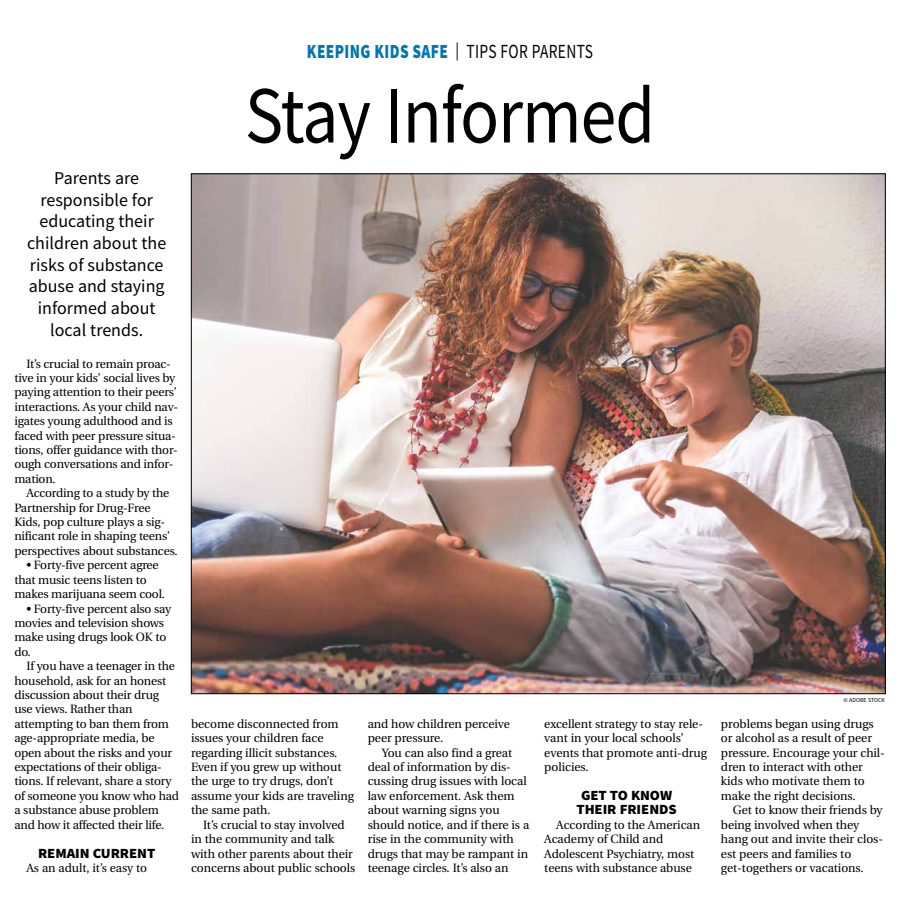
<style>
.page{position:relative;width:900px;height:908px;background:#fff}
.page>*{position:absolute;margin:0;border:0;box-sizing:border-box;transform-origin:0 0}
.t1{font:81px "Source Sans Pro";letter-spacing:-.015em;color:#000;scale:.89 1}
.t2{font:900 20px "Source Sans Pro";letter-spacing:.025em;color:#0077b1;scale:.77 1}
.t3{font:18px/21.6px "Source Sans Pro";color:#000;text-align:center}
.t4{font:900 14px/14.4px "Source Sans Pro";letter-spacing:-.005em;color:#000;text-align:center;scale:1.05 1}
.t5{font:12px/14.4px "Utopia";letter-spacing:-.005em;color:#000}
.t6{font:6px "Source Sans Pro";color:#000}
.s1{font-weight:400;font-size:18px;color:#000}
.s2{font-weight:400;color:#000}
</style>
<div class="page">
<img style="left:193px;top:175px;width:691px;height:516px">
<h3 class="t3" style="left:27px;top:167px;width:141px">Parents are responsible for educating their children about the risks of substance abuse and staying informed about local trends.</h3>
<p class="t5" style="left:14px;top:356px;width:165px;text-indent:12px">It’s crucial to remain proac&shy;tive in your kids’ social lives by paying attention to their peers’ interactions. As your child nav&shy;igates young adulthood and is faced with peer pressure situa&shy;tions, offer guidance with thor&shy;ough conversations and infor&shy;mation.</p>
<p class="t5" style="left:14px;top:486px;width:165px;text-indent:12px">According to a study by the<br>Partnership for Drug-Free<br>Kids, pop culture plays a sig&shy;nificant role in shaping teens’ perspectives about substances.</p>
<p class="t5" style="left:14px;top:558px;width:152px;text-indent:12px">• Forty-five percent agree that music teens listen to makes marijuana seem cool.</p>
<p class="t5" style="left:14px;top:601px;width:158px;text-indent:12px">• Forty-five percent also say movies and television shows make using drugs look OK to do.</p>
<p class="t5" style="left:14px;top:659px;width:166px;text-indent:12px">If you have a teenager in the household, ask for an honest discussion about their drug use views. Rather than attempting to ban them from age-appropriate media, be open about the risks and your expectations of their obliga&shy;tions. If relevant, share a story of someone you know who had a substance abuse problem and how it affected their life.</p>
<p class="t4" style="left:38px;top:845px;width:113px">REMAIN CURRENT</p>
<p class="t5" style="left:26px;top:860px;width:122px">As an adult, it’s easy to</p>
<h2 class="t2" style="left:307px;top:38px;width:373px">KEEPING KIDS SAFE <span class="s1">|</span> <span class="s2">TIPS FOR PARENTS</span></h2>
<h1 class="t1" style="left:245px;top:64px;width:463px">Stay Informed</h1>
<p class="t5" style="left:191px;top:716px;width:164px">become disconnected from issues your children face regarding illicit substances.<br>Even if you grew up without the urge to try drugs, don’t assume your kids are traveling the same path.</p>
<p class="t5" style="left:191px;top:817px;width:166px;text-indent:12px">It’s crucial to stay involved in the community and talk with other parents about their concerns about public schools</p>
<p class="t5" style="left:368px;top:716px;width:144px">and how children perceive peer pressure.</p>
<p class="t5" style="left:368px;top:745px;width:163px;text-indent:14px">You can also find a great deal of information by dis&shy;cussing drug issues with local law enforcement. Ask them about warning signs you should notice, and if there is a rise in the community with drugs that may be rampant in teenage circles. It’s also an</p>
<p class="t5" style="left:544px;top:716px;width:164px">excellent strategy to stay rele&shy;vant in your local schools’ events that promote anti-drug policies.</p>
<p class="t4" style="left:576px;top:787px;width:97px">GET TO KNOW<br>THEIR FRIENDS</p>
<p class="t5" style="left:544px;top:817px;width:157px;text-indent:12px">According to the American<br>Academy of Child and<br>Adolescent Psychiatry, most teens with substance abuse</p>
<p class="t6" style="left:844px;top:696px;width:43px">© ADOBE STOCK</p>
<p class="t5" style="left:721px;top:716px;width:166px">problems began using drugs or alcohol as a result of peer pressure. Encourage your chil&shy;dren to interact with other kids who motivate them to make the right decisions.</p>
<p class="t5" style="left:721px;top:803px;width:164px;text-indent:12px">Get to know their friends by being involved when they hang out and invite their clos&shy;est peers and families to get-togethers or vacations.</p>
</div>
